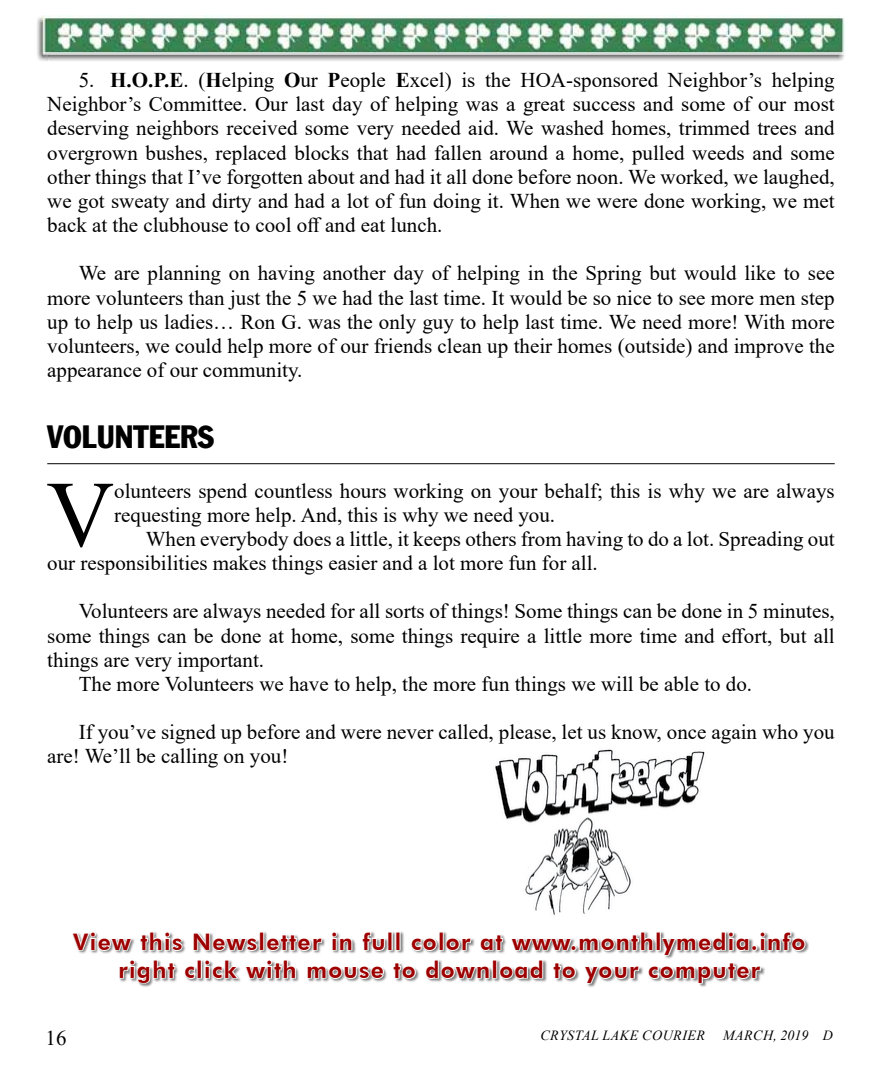
<style>
.page{position:relative;width:882px;height:1071px;background:#fff}
.page>*{position:absolute;margin:0;border:0;box-sizing:border-box;transform-origin:0 0}
.t1{font:93.98px "Times New Roman";color:#000}
.t2{font:31.5px "Franklin Gothic Condensed";color:#000}
.t3{font:800 22.75px/28px "Futura BT";letter-spacing:.06em;color:#9e0000;text-align:center}
.t4{font:21px/24.2px "Times New Roman";color:#000}
.t5{font:italic 14px "Times New Roman";letter-spacing:.035em;color:#000}
.s1{font-weight:700}
</style>
<div class="page">
<img style="left:37px;top:15px;width:808px;height:46px">
<div style="left:388px;top:932px;width:5px;height:19px;border:2px solid #fff"></div>
<svg style="left:73px;top:931px;width:313px;height:56px"></svg>
<svg style="left:392px;top:931px;width:415px;height:56px"></svg>
<hr style="left:47px;top:463px;width:788px;height:1px;background:#000">
<img style="left:495px;top:749px;width:210px;height:166px">
<p class="t4" style="left:47px;top:67px;width:789px;text-align:justify;text-indent:32px">5. <span class="s1">H.O.P.E</span>. (<span class="s1">H</span>elping <span class="s1">O</span>ur <span class="s1">P</span>eople <span class="s1">E</span>xcel) is the HOA-sponsored Neighbor’s helping Neighbor’s Committee. Our last day of helping was a great success and some of our most deserving neighbors received some very needed aid. We washed homes, trimmed trees and overgrown bushes, replaced blocks that had fallen around a home, pulled weeds and some other things that I’ve forgotten about and had it all done before noon. We worked, we laughed, we got sweaty and dirty and had a lot of fun doing it. When we were done working, we met back at the clubhouse to cool off and eat lunch.</p>
<p class="t4" style="left:47px;top:261px;width:789px;text-align:justify;text-indent:32px">We are planning on having another day of helping in the Spring but would like to see more volunteers than just the 5 we had the last time. It would be so nice to see more men step up to help us ladies… Ron G. was the only guy to help last time. We need more! With more volunteers, we could help more of our friends clean up their homes (outside) and improve the appearance of our community.</p>
<h2 class="t2" style="left:47px;top:418px;width:168px">VOLUNTEERS</h2>
<h1 class="t1" style="left:46px;top:448px;width:69px">V</h1>
<p class="t4" style="left:114px;top:478px;width:722px">olunteers spend countless hours working on your behalf; this is why we are always requesting more help. And, this is why we need you.</p>
<p class="t4" style="left:47px;top:526px;width:789px;text-indent:99px">When everybody does a little, it keeps others from having to do a lot. Spreading out our responsibilities makes things easier and a lot more fun for all.</p>
<p class="t4" style="left:79px;top:599px;width:758px">Volunteers are always needed for all sorts of things! Some things can be done in 5 minutes,</p>
<p class="t4" style="left:47px;top:623px;width:789px">some things can be done at home, some things require a little more time and effort, but all</p>
<p class="t4" style="left:47px;top:647px;width:218px">things are very important.</p>
<p class="t4" style="left:79px;top:671px;width:675px">The more Volunteers we have to help, the more fun things we will be able to do.</p>
<p class="t4" style="left:47px;top:719px;width:789px;text-indent:32px">If you’ve signed up before and were never called, please, let us know, once again who you are! We’ll be calling on you!</p>
<p class="t3" style="left:73px;top:927px;width:734px">View this Newsletter in full color at www.monthlymedia.info right click with mouse to download to your computer</p>
<p class="t4" style="left:46px;top:1025px;width:22px">16</p>
<p class="t5" style="left:540px;top:1026px;width:166px">CRYSTAL LAKE COURIER</p>
<p class="t5" style="left:723px;top:1026px;width:111px">MARCH, 2019 D</p>
</div>
